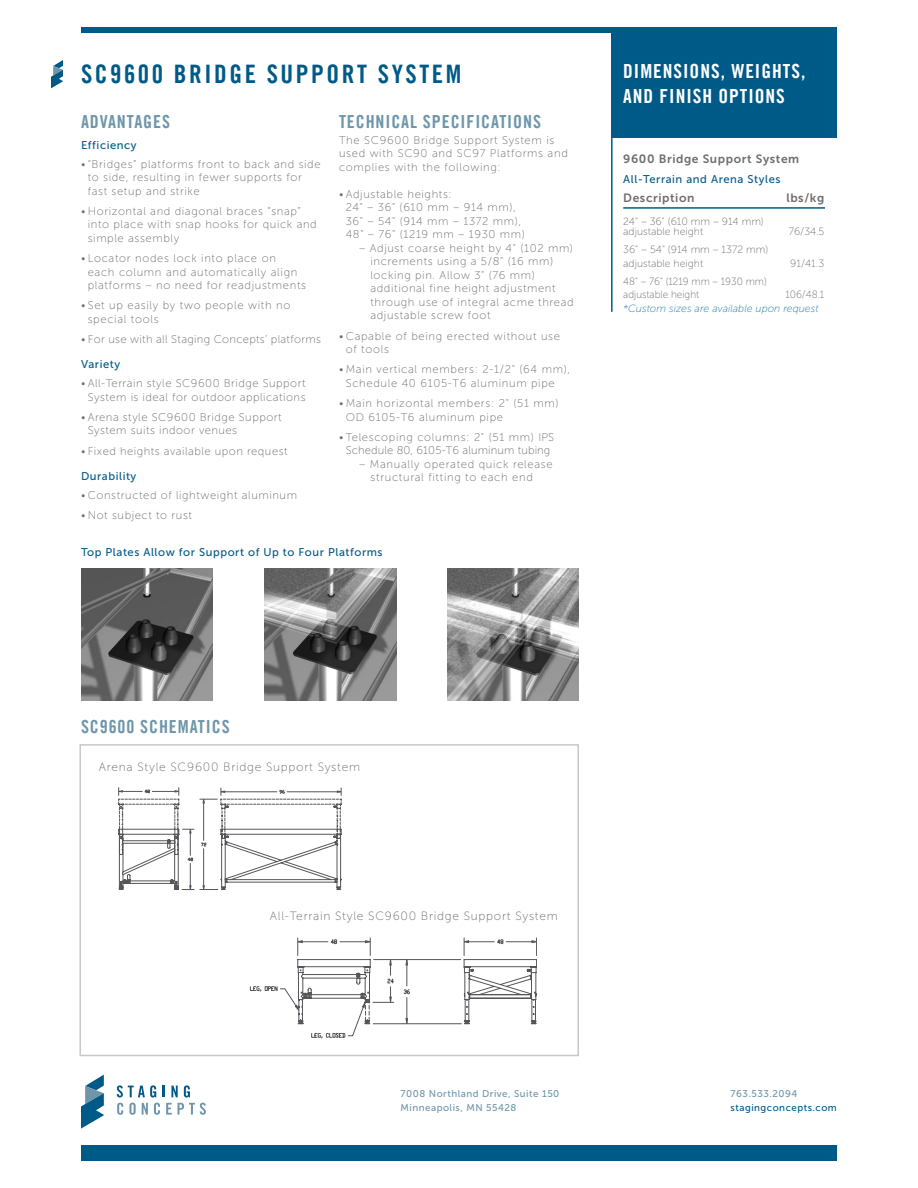
<style>
.page{position:relative;width:918px;height:1188px;background:#fff}
.page>*{position:absolute;margin:0;border:0;box-sizing:border-box;transform-origin:0 0}
.t1{font:25.5px "Trade Gothic LT Bold Cond Twenty";letter-spacing:.1em;color:#005a88}
.t2{font:19.5px/25.5px "Trade Gothic LT Bold Cond Twenty";letter-spacing:.05em;color:#fff}
.t3{font:18px "Trade Gothic LT Bold Cond Twenty";letter-spacing:.05em;color:#6e96ab}
.t4{font:12px "Museo Sans 100";letter-spacing:.06em;color:#6d6e71}
.t5{font:12px "Museo Sans 700";letter-spacing:.05em;color:#6d6e71}
.t6{font:11.25px/13.5px "Museo Sans 100";letter-spacing:.055em;color:#6d6e71}
.t7{font:11.25px "Museo Sans 500";letter-spacing:.05em;color:#005a88}
.t8{font:11.25px/13.5px "Museo Sans 100";letter-spacing:.01em;color:#6d6e71;text-align:center}
.t9{font:11.25px "Museo Sans 100";letter-spacing:.025em;color:#6d6e71}
.t10{font:10.5px/10.5px "Museo Sans 100";color:#6d6e71}
.t11{font:10.5px/13.5px "Museo Sans 100";color:#6d6e71;scale:.95 1}
.t12{font:italic 10.5px "Museo Sans 100";color:#207ca6}
.t13{font:9.75px/14.2px "Museo Sans 500";letter-spacing:.05em;color:#6e96ab}
.t14{font:9.75px "Museo Sans 500";letter-spacing:.05em;color:#005a88}
</style>
<div class="page">
<hr style="left:611px;top:30px;width:2px;height:282px;background:#005a88">
<hr style="left:623px;top:207px;width:202px;height:2px;background:#005a88">
<img style="left:81px;top:568px;width:132px;height:132px">
<img style="left:265px;top:568px;width:131px;height:132px">
<img style="left:447px;top:568px;width:132px;height:132px">
<svg style="left:118px;top:787px;width:224px;height:103px"></svg>
<svg style="left:250px;top:937px;width:287px;height:101px"></svg>
<div style="left:79px;top:744px;width:500px;height:312px;border:2px solid #c7c8ca"></div>
<div style="left:612px;top:30px;width:225px;height:108px;background:#005a88"></div>
<svg style="left:51px;top:60px;width:12px;height:28px"></svg>
<div style="left:81px;top:27px;width:756px;height:5px;background:#005a88"></div>
<div style="left:81px;top:1145px;width:756px;height:16px;background:#005a88"></div>
<svg style="left:81px;top:1075px;width:23px;height:54px"></svg>
<svg style="left:117px;top:1085px;width:89px;height:30px"></svg>
<h1 class="t1" style="left:81px;top:58px;width:382px">SC9600 BRIDGE SUPPORT SYSTEM</h1>
<h3 class="t3" style="left:81px;top:110px;width:91px">ADVANTAGES</h3>
<p class="t7" style="left:81px;top:139px;width:57px">Efficiency</p>
<p class="t6" style="left:88px;top:157px;width:234px;text-indent:-7px">• “Bridges” platforms front to back and side to side, resulting in fewer supports for fast setup and strike</p>
<p class="t6" style="left:88px;top:204px;width:231px;text-indent:-7px">• Horizontal and diagonal braces “snap” into place with snap hooks for quick and simple assembly</p>
<p class="t6" style="left:88px;top:252px;width:220px;text-indent:-7px">• Locator nodes lock into place on<br>each column and automatically align platforms – no need for readjustments</p>
<p class="t6" style="left:88px;top:299px;width:204px;text-indent:-7px">• Set up easily by two people with no special tools</p>
<p class="t9" style="left:81px;top:333px;width:241px">• For use with all Staging Concepts’ platforms</p>
<p class="t7" style="left:81px;top:358px;width:41px">Variety</p>
<p class="t6" style="left:81px;top:377px;width:226px;text-align:right">• All-Terrain style SC9600 Bridge Support<br>System is ideal for outdoor applications</p>
<p class="t6" style="left:88px;top:410px;width:195px;text-indent:-7px">• Arena style SC9600 Bridge Support<br>System suits indoor venues</p>
<p class="t6" style="left:81px;top:444px;width:208px">• Fixed heights available upon request</p>
<p class="t7" style="left:81px;top:470px;width:57px">Durability</p>
<p class="t6" style="left:81px;top:488px;width:218px">• Constructed of lightweight aluminum</p>
<p class="t6" style="left:81px;top:508px;width:113px">• Not subject to rust</p>
<h3 class="t3" style="left:339px;top:110px;width:203px">TECHNICAL SPECIFICATIONS</h3>
<p class="t6" style="left:339px;top:133px;width:230px">The SC9600 Bridge Support System is used with SC90 and SC97 Platforms and complies with the following:</p>
<p class="t6" style="left:346px;top:187px;width:181px;text-indent:-7px">• Adjustable heights:<br>24" – 36" (610 mm – 914 mm),<br>36" – 54" (914 mm – 1372 mm),<br>48" – 76" (1219 mm – 1930 mm)</p>
<p class="t6" style="left:370px;top:241px;width:205px;text-indent:-11px">– Adjust coarse height by 4" (102 mm) increments using a 5/8" (16 mm) locking pin. Allow 3" (76 mm) additional fine height adjustment through use of integral acme thread adjustable screw foot</p>
<p class="t6" style="left:346px;top:329px;width:216px;text-indent:-7px">• Capable of being erected without use of tools</p>
<p class="t6" style="left:346px;top:363px;width:226px;text-indent:-7px">• Main vertical members: 2-1/2" (64 mm),<br>Schedule 40 6105-T6 aluminum pipe</p>
<p class="t6" style="left:346px;top:397px;width:214px;text-indent:-7px">• Main horizontal members: 2" (51 mm)<br>OD 6105-T6 aluminum pipe</p>
<p class="t8" style="left:339px;top:430px;width:217px">• Telescoping columns: 2" (51 mm) IPS<br>Schedule 80, 6105-T6 aluminum tubing</p>
<p class="t6" style="left:371px;top:457px;width:184px;text-indent:-11px">– Manually operated quick release structural fitting to each end</p>
<p class="t7" style="left:81px;top:546px;width:303px">Top Plates Allow for Support of Up to Four Platforms</p>
<h2 class="t2" style="left:623px;top:58px;width:184px">DIMENSIONS, WEIGHTS,<br>AND FINISH OPTIONS</h2>
<p class="t5" style="left:623px;top:152px;width:178px">9600 Bridge Support System</p>
<p class="t7" style="left:623px;top:173px;width:159px">All-Terrain and Arena Styles</p>
<p class="t5" style="left:623px;top:191px;width:73px">Description</p>
<p class="t5" style="left:786px;top:191px;width:39px">lbs/kg</p>
<p class="t10" style="left:623px;top:216px;width:142px">24" – 36" (610 mm – 914 mm) adjustable height</p>
<p class="t10" style="left:789px;top:227px;width:37px">76/34.5</p>
<p class="t10" style="left:623px;top:243px;width:147px;line-height:13.5px">36" – 54" (914 mm – 1372 mm) adjustable height</p>
<p class="t10" style="left:790px;top:258px;width:36px">91/41.3</p>
<p class="t11" style="left:623px;top:275px;width:153px">48" – 76" (1219 mm – 1930 mm) adjustable height</p>
<p class="t11" style="left:785px;top:288px;width:42px">106/48.1</p>
<p class="t12" style="left:623px;top:303px;width:197px">*Custom sizes are available upon request</p>
<h3 class="t3" style="left:81px;top:715px;width:150px">SC9600 SCHEMATICS</h3>
<p class="t4" style="left:99px;top:761px;width:263px">Arena Style SC9600 Bridge Support System</p>
<p class="t4" style="left:270px;top:910px;width:289px">All-Terrain Style SC9600 Bridge Support System</p>
<p class="t13" style="left:401px;top:1087px;width:160px">7008 Northland Drive, Suite 150<br>Minneapolis, MN 55428</p>
<p class="t13" style="left:731px;top:1087px;width:68px">763.533.2094</p>
<p class="t14" style="left:731px;top:1103px;width:108px">stagingconcepts.com</p>
</div>
